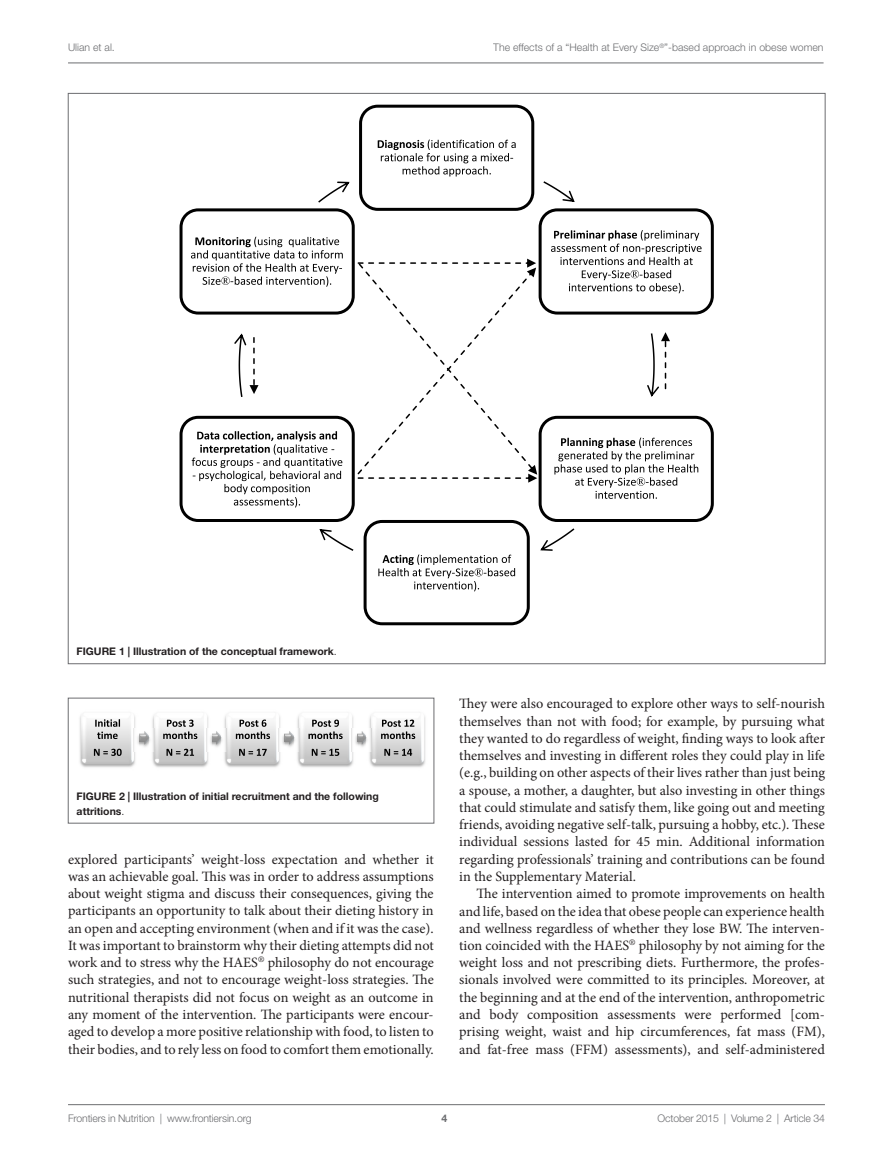
<style>
.page{position:relative;width:893px;height:1170px;background:#fff}
.page>*{position:absolute;margin:0;border:0;box-sizing:border-box;transform-origin:0 0}
.t1{font:14.25px/17.2px "Minion Pro";letter-spacing:-.005em;color:#231f20;text-align:justify}
.t2{font:300 10.5px "Helvetica Neue LT Std";letter-spacing:-.015em;color:#6c6d70}
.t3{font:700 10.5px/14.2px "Helvetica Neue LT Std";color:#231f20}
.t4{font:700 10.5px "Helvetica Neue LT Std";color:#6c6d70}
.s1{font-weight:300}
</style>
<div class="page">
<img style="left:79px;top:715px;width:56px;height:53px">
<svg style="left:95px;top:719px;width:25px;height:20px"></svg>
<svg style="left:94px;top:748px;width:28px;height:7px"></svg>
<img style="left:134px;top:728px;width:15px;height:23px">
<img style="left:149px;top:716px;width:60px;height:52px">
<svg style="left:163px;top:719px;width:34px;height:20px"></svg>
<svg style="left:166px;top:748px;width:28px;height:7px"></svg>
<img style="left:206px;top:728px;width:16px;height:23px">
<img style="left:224px;top:716px;width:57px;height:52px">
<svg style="left:236px;top:719px;width:34px;height:20px"></svg>
<svg style="left:239px;top:748px;width:28px;height:7px"></svg>
<img style="left:279px;top:728px;width:15px;height:23px">
<img style="left:294px;top:716px;width:60px;height:52px">
<svg style="left:308px;top:719px;width:35px;height:20px"></svg>
<svg style="left:312px;top:748px;width:27px;height:7px"></svg>
<img style="left:351px;top:728px;width:16px;height:23px">
<img style="left:369px;top:716px;width:57px;height:52px">
<svg style="left:381px;top:719px;width:34px;height:20px"></svg>
<svg style="left:384px;top:748px;width:28px;height:7px"></svg>
<div style="left:68px;top:698px;width:366px;height:125px;border:1px solid #6c6d70"></div>
<hr style="left:68px;top:1104px;width:757px;height:1px;background:#6c6d70">
<hr style="left:68px;top:63px;width:756px;height:1px;background:#6c6d70">
<svg style="left:180px;top:105px;width:534px;height:520px"></svg>
<p class="t2" style="left:68px;top:41px;width:48px">Ulian et al.</p>
<p class="t2" style="left:493px;top:41px;width:332px">The effects of a “Health at Every Size<sup>®</sup>”-based approach in obese women</p>
<p class="t3" style="left:77px;top:644px;width:262px">FIG URE 1 | Illustration of the conceptual framework<span class="s1">.</span></p>
<p class="t3" style="left:77px;top:789px;width:304px">FIG URE 2 | Illustration of initial recruitment and the following attritions<span class="s1">.</span></p>
<p class="t1" style="left:68px;top:850px;width:367px">explored participants’ weight-loss expectation and whether it was an achievable goal. This was in order to address assumptions about weight stigma and discuss their consequences, giving the participants an opportunity to talk about their dieting history in an open and accepting environment (when and if it was the case).<br>It was important to brainstorm why their dieting attempts did not work and to stress why the HAES<sup>®</sup> philosophy do not encourage such strategies, and not to encourage weight-loss strategies. The nutritional therapists did not focus on weight as an outcome in any moment of the intervention. The participants were encour&shy;aged to develop a more positive relationship with food, to listen to their bodies, and to rely less on food to comfort them emotionally.</p>
<p class="t1" style="left:459px;top:695px;width:367px">They were also encouraged to explore other ways to self-nourish themselves than not with food; for example, by pursuing what they wanted to do regardless of weight, finding ways to look after themselves and investing in different roles they could play in life (e.g., building on other aspects of their lives rather than just being a spouse, a mother, a daughter, but also investing in other things that could stimulate and satisfy them, like going out and meeting friends, avoiding negative self-talk, pursuing a hobby, etc.). These individual sessions lasted for 45 min. Additional information regarding professionals’ training and contributions can be found in the Supplementary Material.</p>
<p class="t1" style="left:459px;top:885px;width:367px;text-indent:17px">The intervention aimed to promote improvements on health and life, based on the idea that obese people can experience health and wellness regardless of whether they lose BW. The interven&shy;tion coincided with the HAES<sup>®</sup> philosophy by not aiming for the weight loss and not prescribing diets. Furthermore, the profes&shy;sionals involved were committed to its principles. Moreover, at the beginning and at the end of the intervention, anthropometric and body composition assessments were performed [com&shy;prising weight, waist and hip circumferences, fat mass (FM), and fat-free mass (FFM) assessments), and self-administered</p>
<p class="t2" style="left:68px;top:1111px;width:185px">Frontiers in Nutrition | www.frontiersin.org</p>
<p class="t4" style="left:441px;top:1111px;width:7px">4</p>
<p class="t2" style="left:658px;top:1111px;width:169px">October 2015 | Volume 2 | Article 34</p>
</div>
